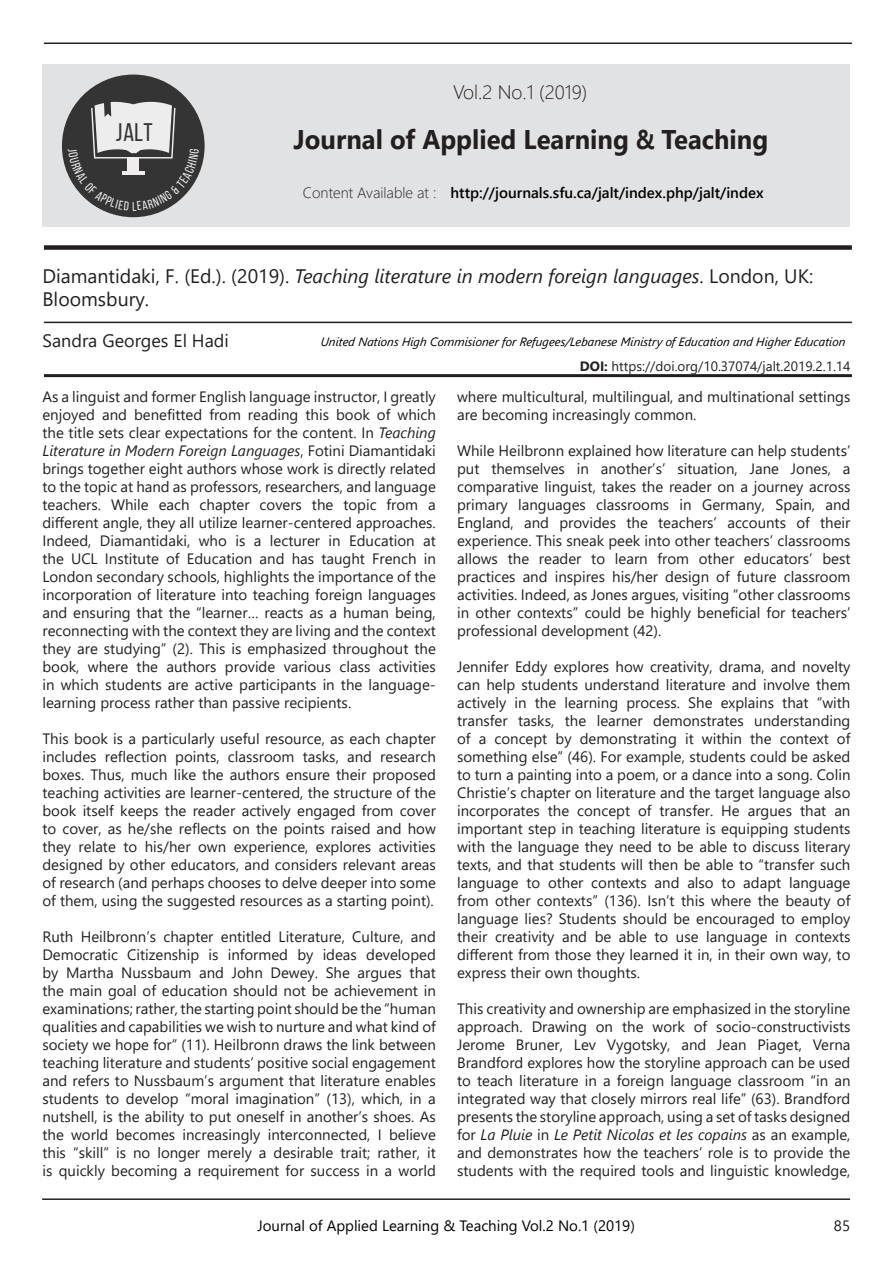
<style>
.page{position:relative;width:893px;height:1263px;background:#fff}
.page>*{position:absolute;margin:0;border:0;box-sizing:border-box;transform-origin:0 0}
.t1{font:700 27px "Segoe UI";color:#231f20;scale:.95 1}
.t2{font:25.5px "Bebas Neue";color:#343434}
.t3{font:19.5px/23.4px "Segoe UI";color:#231f20}
.t4{font:300 19.5px "Segoe UI";color:#231f20}
.t5{font:18px "Segoe UI";color:#231f20}
.t6{font:15px/18px "Segoe UI";color:#231f20;text-align:justify}
.t7{font:15px "Segoe UI";color:#000}
.t8{font:600 15px "Segoe UI";color:#000}
.t9{font:300 15px "Segoe UI";color:#231f20}
.t10{font:13.5px "Segoe UI";color:#231f20}
.t11{font:italic 12px "Segoe UI";color:#000}
.s1{font-style:italic}
.s2{font-weight:700}
</style>
<div class="page">
<hr style="left:42px;top:1198px;width:808px;height:2px;background:#231f20">
<hr style="left:44px;top:322px;width:808px;height:1px;background:#231f20">
<hr style="left:44px;top:374px;width:808px;height:3px;background:#231f20">
<div style="left:44px;top:245px;width:808px;height:5px;background:#231f20"></div>
<div style="left:43px;top:64px;width:807px;height:163px;background:#e1e2e4"></div>
<hr style="left:44px;top:43px;width:808px;height:1px;background:#231f20">
<div style="left:62px;top:75px;width:143px;height:142px;background:#343434;border-radius:50%"></div>
<svg style="left:68px;top:101px;width:131px;height:110px"></svg>
<p class="t2" style="left:116px;top:118px;width:38px">JALT</p>
<p class="t4" style="left:453px;top:74px;width:136px">Vol.2 No.1 (2019)</p>
<p class="t1" style="left:294px;top:114px;width:501px">Journal of Applied Learning &amp; Teaching</p>
<p class="t9" style="left:303px;top:179px;width:135px">Content Available at :</p>
<p class="t8" style="left:450px;top:179px;width:315px">http://journals.sfu.ca/jalt/index.php/jalt/index</p>
<p class="t3" style="left:42px;top:262px;width:772px">Diamantidaki, F. (Ed.). (2019). <span class="s1">Teaching literature in modern foreign languages</span>. London, UK:<br>Bloomsbury.</p>
<p class="t5" style="left:43px;top:324px;width:188px">Sandra Georges El Hadi</p>
<p class="t11" style="left:320px;top:331px;width:528px">United Nations High Commisioner for Refugees/Lebanese Ministry of Education and Higher Education</p>
<p class="t6" style="left:42px;top:386px;width:395px">As a linguist and former English language instructor, I greatly enjoyed and benefitted from reading this book of which the title sets clear expectations for the content. In <span class="s1">Teaching Literature in Modern Foreign Languages</span>, Fotini Diamantidaki brings together eight authors whose work is directly related to the topic at hand as professors, researchers, and language teachers. While each chapter covers the topic from a different angle, they all utilize learner-centered approaches.<br>Indeed, Diamantidaki, who is a lecturer in Education at the UCL Institute of Education and has taught French in London secondary schools, highlights the importance of the incorporation of literature into teaching foreign languages and ensuring that the “learner… reacts as a human being, reconnecting with the context they are living and the context they are studying” (2). This is emphasized throughout the book, where the authors provide various class activities in which students are active participants in the language&shy;learning process rather than passive recipients.</p>
<p class="t6" style="left:42px;top:728px;width:395px">This book is a particularly useful resource, as each chapter includes reflection points, classroom tasks, and research boxes. Thus, much like the authors ensure their proposed teaching activities are learner-centered, the structure of the book itself keeps the reader actively engaged from cover to cover, as he/she reflects on the points raised and how they relate to his/her own experience, explores activities designed by other educators, and considers relevant areas of research (and perhaps chooses to delve deeper into some of them, using the suggested resources as a starting point).</p>
<p class="t6" style="left:42px;top:926px;width:395px">Ruth Heilbronn’s chapter entitled Literature, Culture, and Democratic Citizenship is informed by ideas developed by Martha Nussbaum and John Dewey. She argues that the main goal of education should not be achievement in examinations; rather, the starting point should be the “human qualities and capabilities we wish to nurture and what kind of society we hope for” (11). Heilbronn draws the link between teaching literature and students’ positive social engagement and refers to Nussbaum’s argument that literature enables students to develop “moral imagination” (13), which, in a nutshell, is the ability to put oneself in another’s shoes. As the world becomes increasingly interconnected, I believe this “skill” is no longer merely a desirable trait; rather, it is quickly becoming a requirement for success in a world</p>
<p class="t10" style="left:580px;top:353px;width:272px"><span class="s2">DOI:</span> https://doi.org/10.37074/jalt.2019.2.1.14</p>
<p class="t6" style="left:457px;top:386px;width:395px">where multicultural, multilingual, and multinational settings are becoming increasingly common.</p>
<p class="t6" style="left:457px;top:440px;width:395px">While Heilbronn explained how literature can help students’ put themselves in another’s’ situation, Jane Jones, a comparative linguist, takes the reader on a journey across primary languages classrooms in Germany, Spain, and England, and provides the teachers’ accounts of their experience. This sneak peek into other teachers’ classrooms allows the reader to learn from other educators’ best practices and inspires his/her design of future classroom activities. Indeed, as Jones argues, visiting “other classrooms in other contexts” could be highly beneficial for teachers’ professional development (42).</p>
<p class="t6" style="left:457px;top:656px;width:395px">Jennifer Eddy explores how creativity, drama, and novelty can help students understand literature and involve them actively in the learning process. She explains that “with transfer tasks, the learner demonstrates understanding of a concept by demonstrating it within the context of something else” (46). For example, students could be asked to turn a painting into a poem, or a dance into a song. Colin Christie’s chapter on literature and the target language also incorporates the concept of transfer. He argues that an important step in teaching literature is equipping students with the language they need to be able to discuss literary texts, and that students will then be able to “transfer such language to other contexts and also to adapt language from other contexts” (136). Isn’t this where the beauty of language lies? Students should be encouraged to employ their creativity and be able to use language in contexts different from those they learned it in, in their own way, to express their own thoughts.</p>
<p class="t6" style="left:457px;top:998px;width:395px">This creativity and ownership are emphasized in the storyline approach. Drawing on the work of socio-constructivists Jerome Bruner, Lev Vygotsky, and Jean Piaget, Verna Brandford explores how the storyline approach can be used to teach literature in a foreign language classroom “in an integrated way that closely mirrors real life” (63). Brandford presents the storyline approach, using a set of tasks designed for <span class="s1">La Pluie</span> in <span class="s1">Le Petit Nicolas et les copains</span> as an example, and demonstrates how the teachers’ role is to provide the students with the required tools and linguistic knowledge,</p>
<p class="t7" style="left:257px;top:1211px;width:379px">Journal of Applied Learning &amp; Teaching Vol.2 No.1 (2019)</p>
<p class="t6" style="left:834px;top:1215px;width:18px">85</p>
</div>
